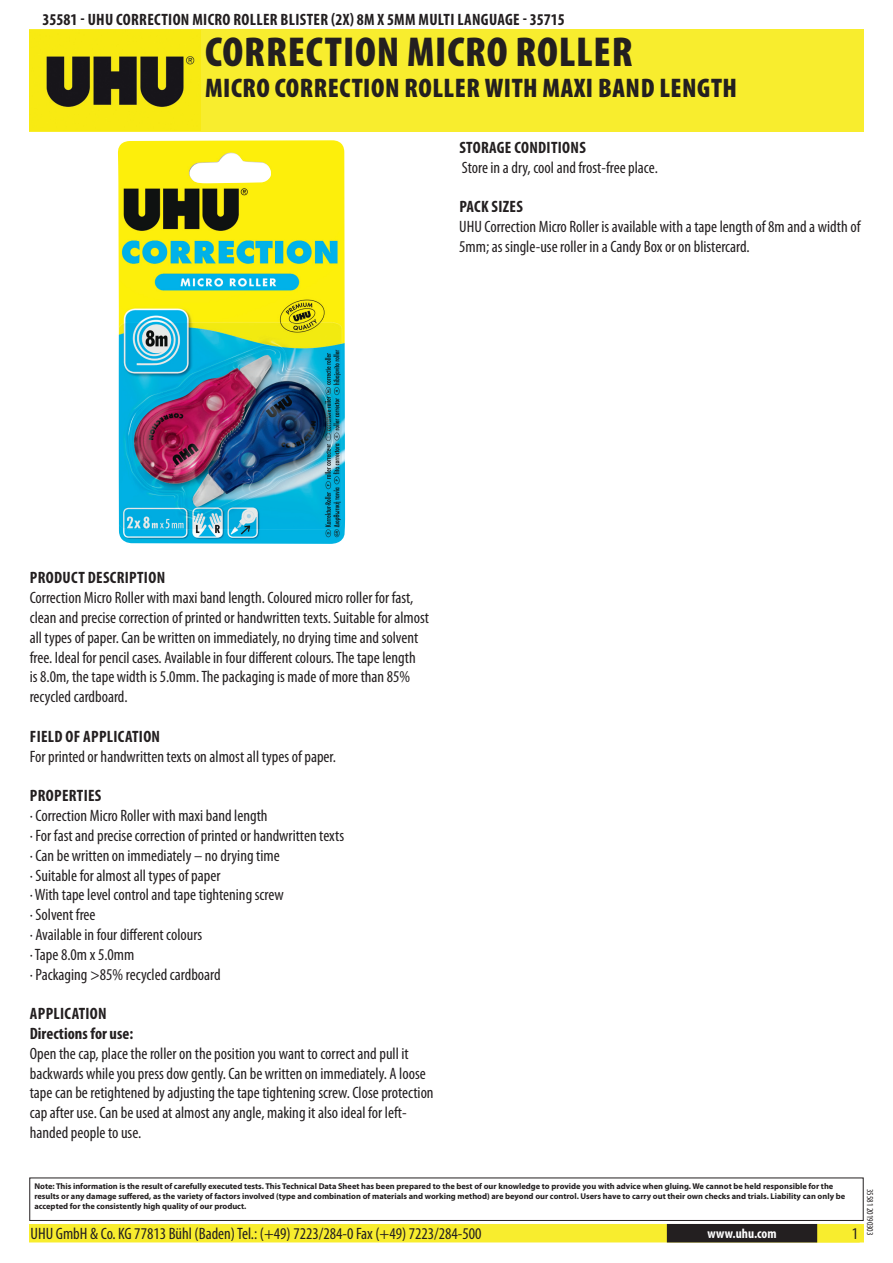
<style>
.page{position:relative;width:893px;height:1263px;background:#fff}
.page>*{position:absolute;margin:0;border:0;box-sizing:border-box;transform-origin:0 0}
.t1{font:900 condensed 42px "Myriad Pro";letter-spacing:.02em;color:#231f20}
.t2{font:900 condensed 27px "Myriad Pro";letter-spacing:.02em;color:#231f20}
.t3{font:condensed 16.5px/19.8px "Myriad Pro";color:#231f20}
.t4{font:700 condensed 16.5px/19.8px "Myriad Pro";letter-spacing:.02em;color:#231f20}
.t5{font:700 condensed 13.5px "Myriad Pro";color:#fff}
.t6{font:condensed 9px "Myriad Pro";color:#231f20}
.t7{font:700 8.4px/10.1px "Myriad Pro";color:#231f20}
</style>
<div class="page">
<div style="left:30px;top:1225px;width:833px;height:17px;background:#f8ed2e"></div>
<div style="left:29px;top:1224px;width:835px;height:18px;border:2px solid #f8ed2e"></div>
<div style="left:816px;top:1224px;width:44px;height:18px;border:2px solid #f8ed2e"></div>
<div style="left:668px;top:1225px;width:148px;height:17px;background:#231f20"></div>
<div style="left:667px;top:1224px;width:150px;height:18px;border:2px solid #231f20"></div>
<div style="left:29px;top:1177px;width:835px;height:44px;border:1px solid #231f20"></div>
<div style="left:30px;top:30px;width:834px;height:102px;background:#f8ed2e"></div>
<img style="left:30px;top:31px;width:171px;height:100px">
<img style="left:118px;top:140px;width:227px;height:404px">
<p class="t4" style="left:43px;top:9px;width:524px">35581 - UHU CORRECTION MICRO ROLLER BLISTER (2X) 8M X 5MM MU LTI LANGUAGE - 35715</p>
<h1 class="t1" style="left:205px;top:25px;width:429px">CORRECTION MICRO ROLLER</h1>
<h2 class="t2" style="left:205px;top:70px;width:534px">MICRO CORRECTION ROLLER WITH MAXI BAND LENGTH</h2>
<p class="t4" style="left:459px;top:137px;width:128px">STORAGE CONDITIONS</p>
<p class="t3" style="left:462px;top:157px;width:198px">Store in a dry, cool and frost-free place.</p>
<p class="t4" style="left:459px;top:196px;width:65px">PACK SIZES</p>
<p class="t3" style="left:459px;top:216px;width:403px">UHU Correction Micro Roller is available with a tape length of 8m and a width of<br>5mm; as single-use roller in a Candy Box or on blistercard.</p>
<p class="t4" style="left:30px;top:568px;width:137px">PRODUCT DESCRIPTION</p>
<p class="t3" style="left:30px;top:588px;width:401px">Correction Micro Roller with maxi band length. Coloured micro roller for fast, clean and precise correction of printed or handwritten texts. Suitable for almost all types of paper. Can be written on immediately, no drying time and solvent free. Ideal for pencil cases. Available in four different colours. The tape length<br>is 8.0m, the tape width is 5.0mm. The packaging is made of more than 85% recycled cardboard.</p>
<p class="t4" style="left:30px;top:726px;width:132px">FIELD OF APPLICATION</p>
<p class="t3" style="left:30px;top:746px;width:308px">For printed or handwritten texts on almost all types of paper.</p>
<p class="t4" style="left:30px;top:785px;width:73px">PROPERTIES</p>
<p class="t3" style="left:30px;top:805px;width:316px">· Correction Micro Roller with maxi band length<br>· For fast and precise correction of printed or handwritten texts · Can be written on immediately – no drying time<br>· Suitable for almost all types of paper<br>· With tape level control and tape tightening screw<br>· Solvent free<br>· Available in four different colours<br>· Tape 8.0m x 5.0mm<br>· Packaging &gt;85% recycled cardboard</p>
<p class="t4" style="left:30px;top:1003px;width:105px">APPLICATION<br>DIRECTIONS FOR USE:</p>
<p class="t3" style="left:30px;top:1043px;width:405px">Open the cap, place the roller on the position you want to correct and pull it backwards while you press dow gently. Can be written on immediately. A loose tape can be retightened by adjusting the tape tightening screw. Close protection cap after use. Can be used at almost any angle, making it also ideal for left&shy;handed people to use.</p>
<p class="t7" style="left:34px;top:1181px;width:812px">Note: This information is the result of carefully executed tests. This Technical Data Sheet has been prepared to the best of our knowledge to provide you with advice when gluing. We cannot be held responsible for the results or any damage suffered, as the variety of factors involved (type and combination of materials and working method) are beyond our control. Users have to carry out their own checks and trials. Liability can only be accepted for the consistently high quality of our product.</p>
<p class="t3" style="left:31px;top:1224px;width:453px">UHU GmbH &amp; Co. KG 77813 Bühl (Baden) Tel.: (+49) 7223/284-0 Fax (+49) 7223/284-500</p>
<p class="t5" style="left:707px;top:1225px;width:71px">WWW.UHU.COM</p>
<p class="t3" style="left:852px;top:1224px;width:8px">1</p>
<p class="t6" style="left:875px;top:1189px;width:48px;rotate:90deg">35581 20190303</p>
</div>
